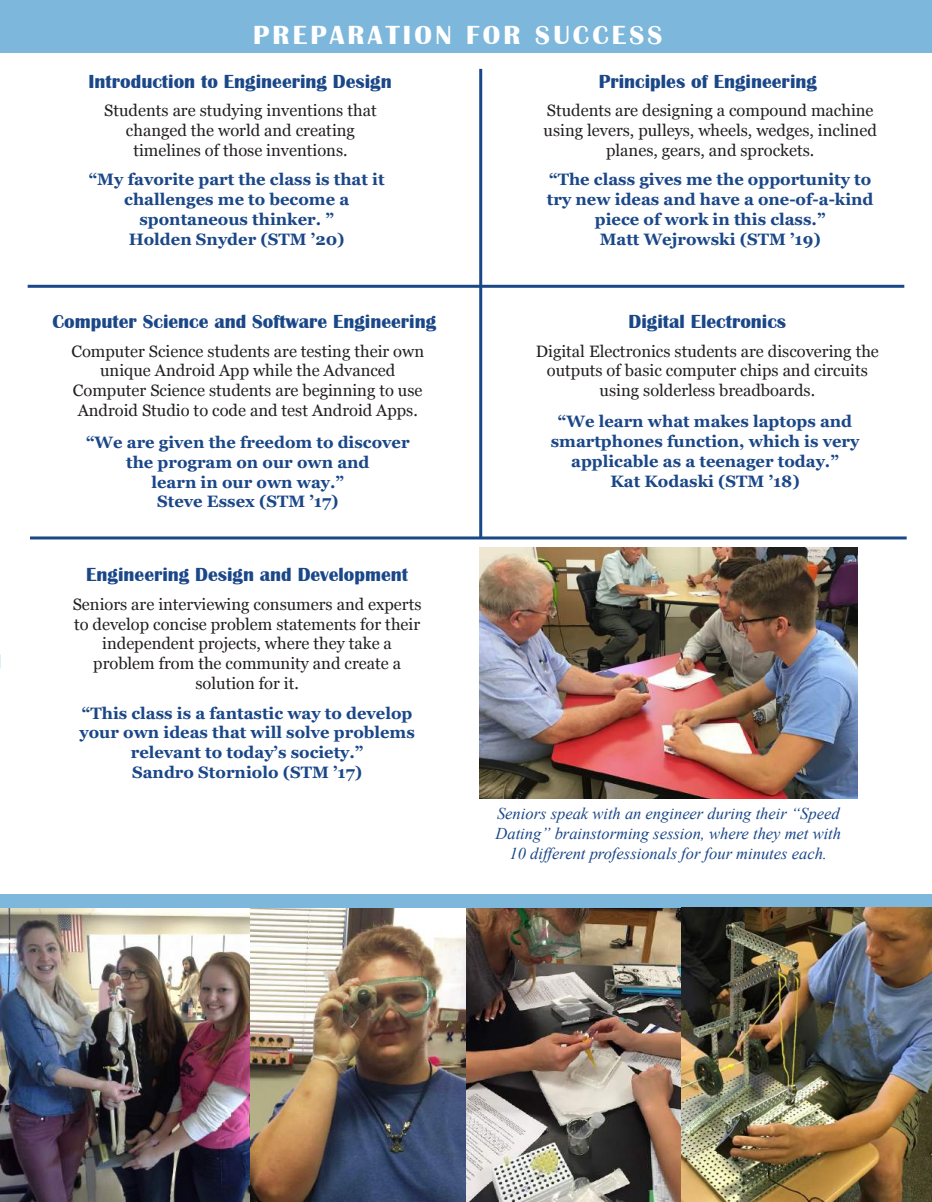
<style>
.page{position:relative;width:932px;height:1202px;background:#fff}
.page>*{position:absolute;margin:0;border:0;box-sizing:border-box;transform-origin:0 0}
.t1{font:700 27px "Britannic";letter-spacing:.12em;color:#fff}
.t2{font:700 19.5px "Britannic";color:#1a4788}
.t3{font:16.5px/19.8px "Vani";color:#231f20;text-align:center}
.t4{font:700 16.5px/19.8px "Vani";color:#1a4788;text-align:center}
.t5{font:italic 16.5px/19.8px "Times New Roman";color:#1a4788;text-align:center}
</style>
<div class="page">
<img style="left:0;top:907px;width:932px;height:295px">
<div style="left:0;top:0;width:932px;height:52px;background:#7db7db"></div>
<img style="left:479px;top:547px;width:378px;height:251px">
<div style="left:0;top:894px;width:932px;height:13px;background:#7db7db"></div>
<hr style="left:28px;top:285px;width:876px;height:3px;background:#1a4788">
<hr style="left:30px;top:536px;width:876px;height:3px;background:#1a4788">
<hr style="left:479px;top:69px;width:3px;height:469px;background:#1a4788">
<h1 class="t1" style="left:253px;top:20px;width:411px">PREPARATION FOR SUCCESS</h1>
<p class="t2" style="left:89px;top:71px;width:305px">Introduction to Engineering Design</p>
<p class="t3" style="left:104px;top:100px;width:274px">Students are studying inventions that changed the world and creating timelines of those inventions.</p>
<p class="t4" style="left:89px;top:170px;width:297px">“My favorite part the class is that it challenges me to become a spontaneous thinker. ”<br>Holden Snyder (STM ’20)</p>
<p class="t2" style="left:53px;top:311px;width:385px">Computer Science and Software Engineering</p>
<p class="t3" style="left:71px;top:341px;width:354px">Computer Science students are testing their own unique Android App while the Advanced Computer Science students are beginning to use Android Studio to code and test Android Apps.</p>
<p class="t4" style="left:86px;top:432px;width:325px">“We are given the freedom to discover the program on our own and<br>learn in our own way.”<br>Steve Essex (STM ’17)</p>
<p class="t2" style="left:86px;top:563px;width:323px">Engineering Design and Development</p>
<p class="t3" style="left:73px;top:594px;width:350px">Seniors are interviewing consumers and experts to develop concise problem statements for their independent projects, where they take a problem from the community and create a solution for it.</p>
<p class="t4" style="left:79px;top:703px;width:337px">“This class is a fantastic way to develop your own ideas that will solve problems relevant to today’s society.”<br>Sandro Storniolo (STM ’17)</p>
<p class="t2" style="left:598px;top:71px;width:220px">Principles of Engineering</p>
<p class="t3" style="left:543px;top:100px;width:335px">Students are designing a compound machine using levers, pulleys, wheels, wedges, inclined planes, gears, and sprockets.</p>
<p class="t4" style="left:547px;top:170px;width:328px">“The class gives me the opportunity to try new ideas and have a one-of-a-kind piece of work in this class.”<br>Matt Wejrowski (STM ’19)</p>
<p class="t2" style="left:628px;top:311px;width:159px">Digital Electronics</p>
<p class="t3" style="left:536px;top:341px;width:344px">Digital Electronics students are discovering the outputs of basic computer chips and circuits using solderless breadboards.</p>
<p class="t4" style="left:550px;top:412px;width:310px">“We learn what makes laptops and smartphones function, which is very applicable as a teenager today.”<br>Kat Kodaski (STM ’18)</p>
<p class="t5" style="left:495px;top:803px;width:347px">Seniors speak with an engineer during their “Speed<br>Dating” brainstorming session, where they met with<br>10 different professionals for four minutes each.</p>
</div>
